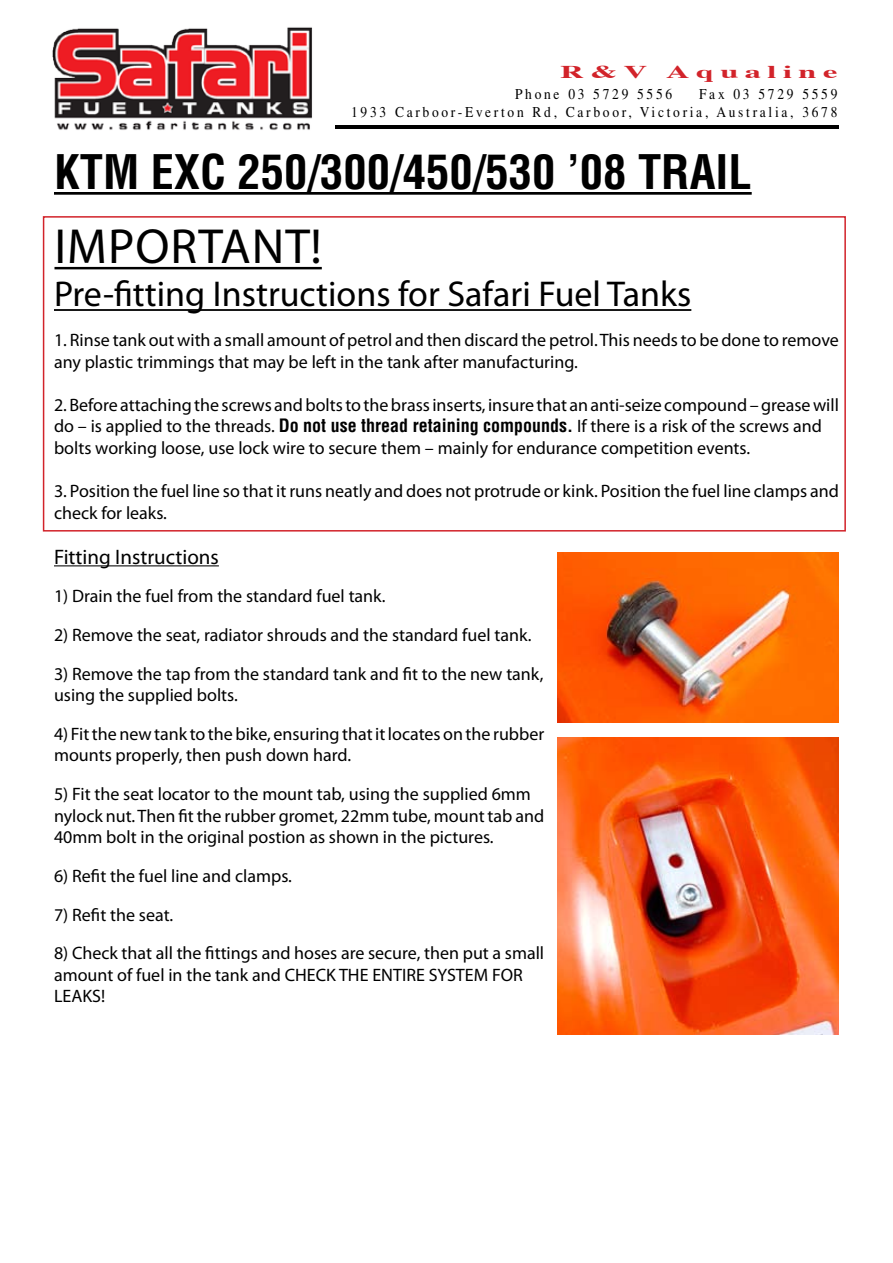
<style>
.page{position:relative;width:893px;height:1263px;background:#fff}
.page>*{position:absolute;margin:0;border:0;box-sizing:border-box;transform-origin:0 0}
.t1{font:49.5px "Myriad Pro";letter-spacing:.02em;color:#000}
.t2{font:700 condensed 46.5px "Helvetica";color:#000}
.t3{font:36px "Myriad Pro";color:#000}
.t4{font:21px "Myriad Pro";color:#000}
.t5{font:18px/21.6px "Myriad Pro";color:#000}
.t6{font:700 18px "Times";letter-spacing:.2em;color:#d2232a;scale:1.8 1}
.t7{font:15px/18px "Times";letter-spacing:.2em;color:#000;text-align:right;scale:.9 1}
.s1{font-family:"Helvetica";font-weight:700;font-stretch:condensed}
</style>
<div class="page">
<div style="left:43px;top:216px;width:803px;height:315px;border:2px solid #d2232a"></div>
<hr style="left:54px;top:267px;width:268px;height:2px;background:#000">
<hr style="left:54px;top:309px;width:637px;height:2px;background:#000">
<img style="left:52px;top:27px;width:260px;height:103px">
<hr style="left:54px;top:192px;width:698px;height:3px;background:#000">
<hr style="left:54px;top:565px;width:165px;height:1px;background:#000">
<hr style="left:335px;top:125px;width:503px;height:4px;background:#000">
<img style="left:557px;top:553px;width:281px;height:170px">
<img style="left:557px;top:738px;width:281px;height:296px">
<p class="t6" style="left:561px;top:55px;width:155px">R&amp;V Aqualine</p>
<p class="t7" style="left:515px;top:85px;width:176px">Phone 03 5729 5556</p>
<p class="t7" style="left:351px;top:85px;width:542px">Fax 03 5729 5559<br>1933 Carboor-Everton Rd, Carboor, Victoria, Australia, 3678</p>
<h2 class="t2" style="left:54px;top:144px;width:699px">KTM EXC 250/300/450/530 ’08 TRAIL</h2>
<h1 class="t1" style="left:54px;top:216px;width:269px">IMPORTANT!</h1>
<h3 class="t3" style="left:54px;top:272px;width:639px">Pre-fitting Instructions for Safari Fuel Tanks</h3>
<p class="t5" style="left:54px;top:329px;width:786px">1. Rinse tank out with a small amount of petrol and then discard the petrol. This needs to be done to remove any plastic trimmings that may be left in the tank after manufacturing.</p>
<p class="t5" style="left:54px;top:394px;width:786px">2. Before attaching the screws and bolts to the brass inserts, insure that an anti-seize compound – grease will do – is applied to the threads. <span class="s1">Do not use thread retaining compounds.</span> If there is a risk of the screws and bolts working loose, use lock wire to secure them – mainly for endurance competition events.</p>
<p class="t5" style="left:54px;top:480px;width:786px">3. Position the fuel line so that it runs neatly and does not protrude or kink. Position the fuel line clamps and check for leaks.</p>
<p class="t4" style="left:54px;top:544px;width:166px">Fitting Instructions</p>
<p class="t5" style="left:54px;top:585px;width:333px">1) Drain the fuel from the standard fuel tank.</p>
<p class="t5" style="left:54px;top:624px;width:479px">2) Remove the seat, radiator shrouds and the standard fuel tank.</p>
<p class="t5" style="left:54px;top:662px;width:491px">3) Remove the tap from the standard tank and fit to the new tank, using the supplied bolts.</p>
<p class="t5" style="left:54px;top:723px;width:492px">4) Fit the new tank to the bike, ensuring that it locates on the rubber mounts properly, then push down hard.</p>
<p class="t5" style="left:54px;top:783px;width:492px">5) Fit the seat locator to the mount tab, using the supplied 6mm nylock nut. Then fit the rubber gromet, 22mm tube, mount tab and<br>40mm bolt in the original postion as shown in the pictures.</p>
<p class="t5" style="left:54px;top:865px;width:239px">6) Refit the fuel line and clamps.</p>
<p class="t5" style="left:54px;top:903px;width:121px">7) Refit the seat.</p>
<p class="t5" style="left:54px;top:942px;width:492px">8) Check that all the fittings and hoses are secure, then put a small amount of fuel in the tank and CHECK THE ENTIRE SYSTEM FOR<br>LEAKS!</p>
</div>
